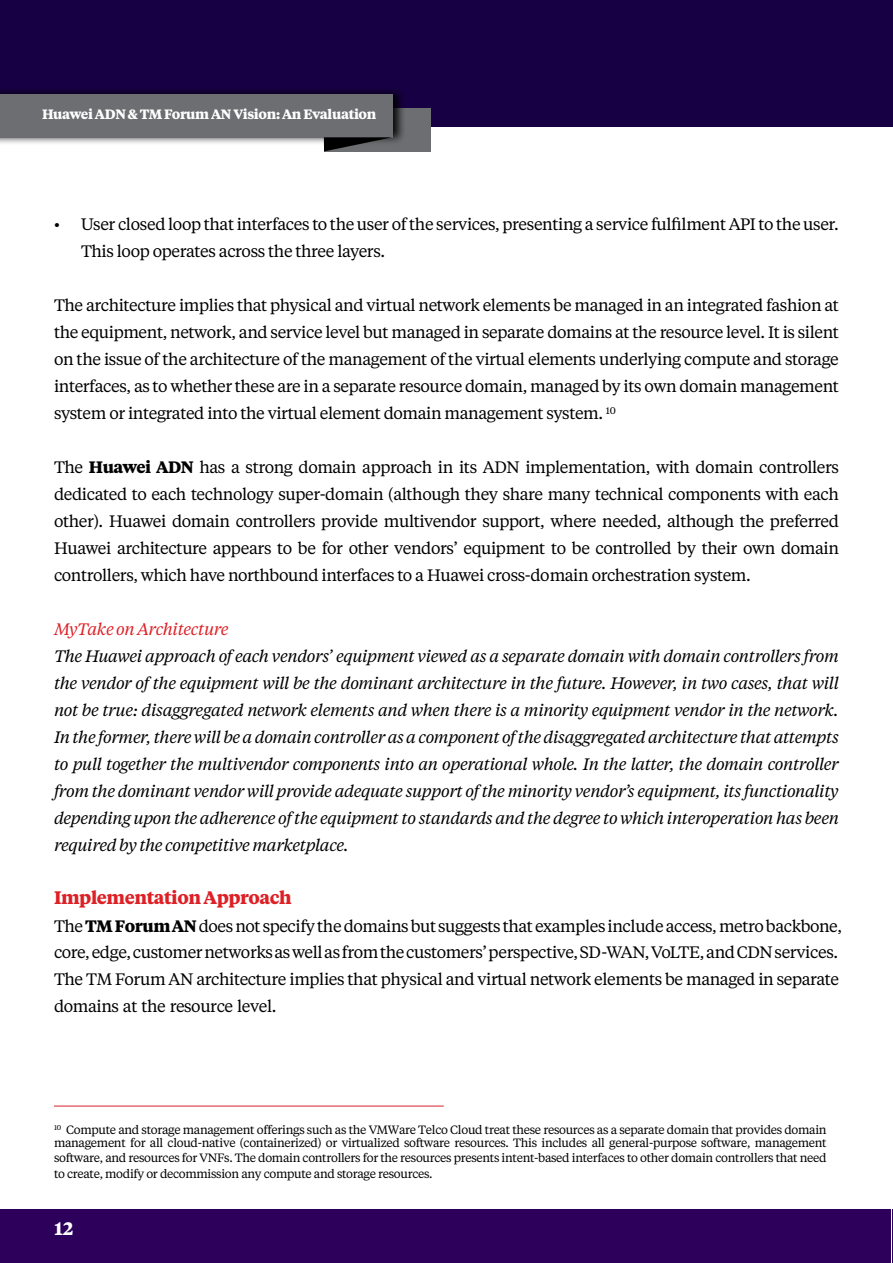
<style>
.page{position:relative;width:893px;height:1263px;background:#fff}
.page>*{position:absolute;margin:0;border:0;box-sizing:border-box;transform-origin:0 0}
.t1{font:700 18px "Tiempos Text";letter-spacing:-.025em;color:#dd2026}
.t2{font:700 18px "Tiempos Text";color:#fff}
.t3{font:16.5px/27px "Tiempos Text";letter-spacing:-.025em;color:#000}
.t4{font:italic 16.5px/27px "Tiempos Text";letter-spacing:-.025em;color:#000;text-align:justify}
.t5{font:italic 16.5px "Tiempos Text";letter-spacing:-.025em;color:#dd2026}
.t6{font:700 13.5px "Tiempos Text";letter-spacing:-.025em;color:#fff}
.t7{font:12px/13px "Tiempos Text";letter-spacing:-.025em;color:#000}
.s1{font-weight:700}
</style>
<div class="page">
<div style="left:0;top:0;width:893px;height:127px;background:#180044"></div>
<div style="left:0;top:1209px;width:891px;height:54px;background:#2d005b"></div>
<hr style="left:892px;top:1209px;width:1px;height:54px;background:#2d005b">
<div style="left:324px;top:108px;width:106px;height:43px;background:#6d6e71"></div>
<div style="left:0;top:86px;width:407px;height:59px;background:#000;opacity:.92"></div>
<div style="left:0;top:94px;width:392px;height:43px;background:#6d6e71"></div>
<svg style="left:324px;top:137px;width:68px;height:14px"></svg>
<hr style="left:54px;top:1106px;width:390px;height:1px;background:#d2232a">
<p class="t6" style="left:42px;top:105px;width:336px">Huawei ADN &amp; TM Forum AN Vision: An Evaluation</p>
<p class="t3" style="left:81px;top:210px;width:759px;text-indent:-27px">• User closed loop that interfaces to the user of the services, presenting a service fulfilment API to the user.<br>This loop operates across the three layers.</p>
<p class="t3" style="left:54px;top:291px;width:786px;text-align:justify">The architecture implies that physical and virtual network elements be managed in an integrated fashion at the equipment, network, and service level but managed in separate domains at the resource level. It is silent on the issue of the architecture of the management of the virtual elements underlying compute and storage interfaces, as to whether these are in a separate resource domain, managed by its own domain management system or integrated into the virtual element domain management system. <sup>10</sup></p>
<p class="t3" style="left:54px;top:453px;width:786px;text-align:justify">The <span class="s1">Huawei ADN</span> has a strong domain approach in its ADN implementation, with domain controllers dedicated to each technology super-domain (although they share many technical components with each other). Huawei domain controllers provide multivendor support, where needed, although the preferred Huawei architecture appears to be for other vendors’ equipment to be controlled by their own domain controllers, which have northbound interfaces to a Huawei cross-domain orchestration system.</p>
<p class="t5" style="left:54px;top:618px;width:176px">MyTake on Architecture</p>
<p class="t4" style="left:54px;top:642px;width:786px">The Huawei approach of each vendors’ equipment viewed as a separate domain with domain controllers from the vendor of the equipment will be the dominant architecture in the future. However, in two cases, that will not be true: disaggregated network elements and when there is a minority equipment vendor in the network.<br>In the former, there will be a domain controller as a component of the disaggregated architecture that attempts to pull together the multivendor components into an operational whole. In the latter, the domain controller from the dominant vendor will provide adequate support of the minority vendor’s equipment, its functionality depending upon the adherence of the equipment to standards and the degree to which interoperation has been required by the competitive marketplace.</p>
<p class="t1" style="left:54px;top:885px;width:239px">Implementation Approach</p>
<p class="t3" style="left:54px;top:912px;width:790px">The <span class="s1">TMForum AN</span> does not specify the domains but suggests that examples include access, metro backbone, core, edge, customer networks as well as fromthe customers’perspective, SD-WAN, VoLTE, and CDN services.<br>The TM Forum AN architecture implies that physical and virtual network elements be managed in separate domains at the resource level.</p>
<p class="t7" style="left:54px;top:1122px;width:774px"><sup>10</sup> Compute and storage management offerings such as the VMWare Telco Cloud treat these resources as a separate domain that provides domain management for all cloud-native (containerized) or virtualized software resources. This includes all general-purpose software, management</p>
<p class="t7" style="left:54px;top:1150px;width:774px;line-height:15.8px">software, and resources for VNFs. The domain controllers for the resources presents intent-based interfaces to other domain controllers that need to create, modify or decommission any compute and storage resources.</p>
<p class="t2" style="left:54px;top:1215px;width:21px">12</p>
</div>
